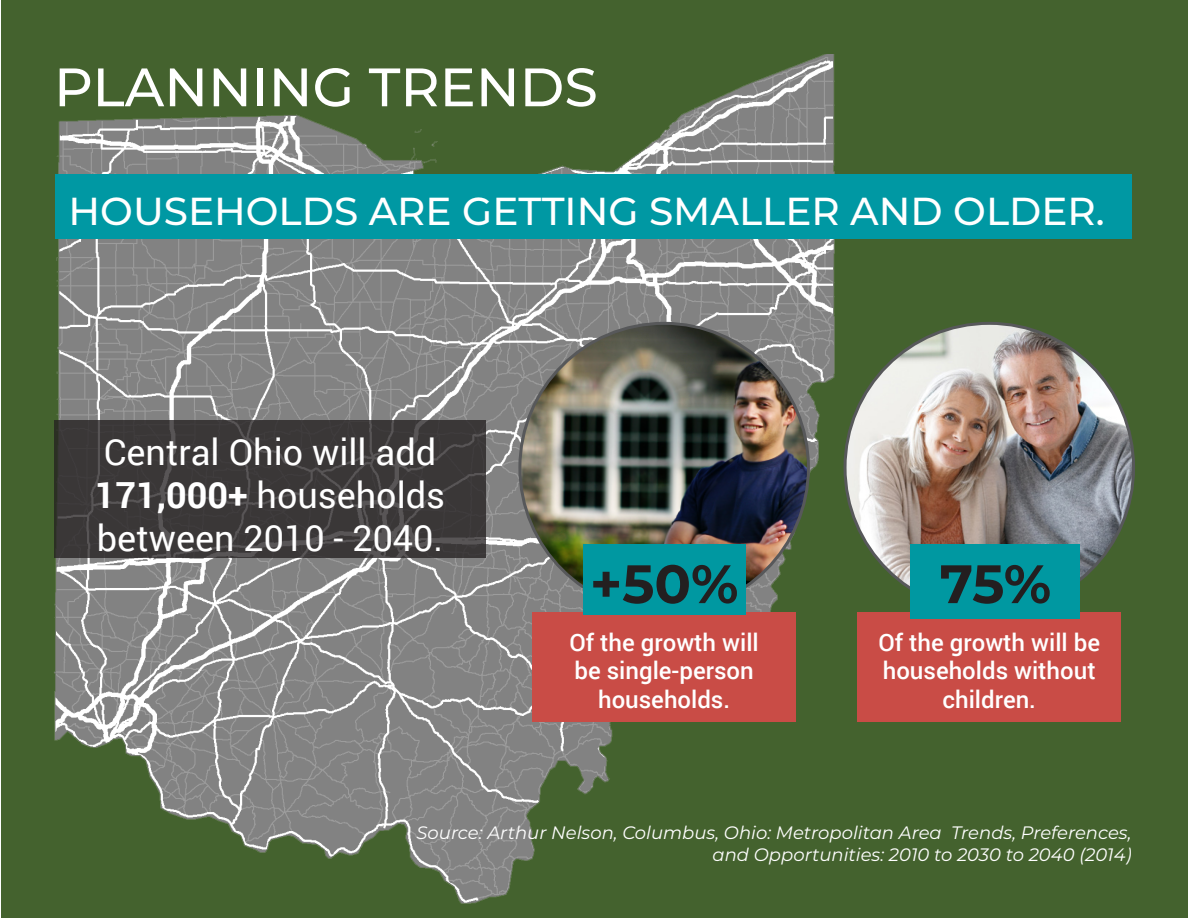
<style>
.page{position:relative;width:1188px;height:918px;background:#fff}
.page>*{position:absolute;margin:0;border:0;box-sizing:border-box;transform-origin:0 0}
.t1{font:500 54px "Montserrat";color:#fff}
.Slide_text{font:700 54px "Montserrat";color:#231f20}
.t2{font:500 39px "Montserrat";color:#fff}
.Labels{font:36px/43.2px "Roboto";color:#fff}
.Labels-2{font:500 24px/28.8px "Roboto";color:#fff;text-align:center}
.Citation{font:italic 18px/21.6px "Montserrat";color:#fff;text-align:right}
.s1{font-weight:700}
</style>
<div class="page">
<div style="left:1px;top:0;width:1187px;height:918px;background:#44622e"></div>
<img style="left:54px;top:54px;width:846px;height:850px">
<div style="left:55px;top:174px;width:1077px;height:65px;background:#0098a3"></div>
<svg style="left:54px;top:420px;width:432px;height:138px;background:#3d3a3b"></svg>
<div style="left:858px;top:612px;width:263px;height:110px;background:#c94c46"></div>
<img style="left:845px;top:323px;width:289px;height:289px;border-radius:144px">
<div style="left:911px;top:544px;width:169px;height:75px;background:#0098a1"></div>
<div style="left:532px;top:612px;width:264px;height:110px;background:#c94c46"></div>
<img style="left:520px;top:323px;width:288px;height:289px;border-radius:144px">
<div style="left:583px;top:544px;width:163px;height:70px;background:#0098a1"></div>
<p class="t1" style="left:54px;top:49px;width:545px">PLANNING TRENDS</p>
<p class="t2" style="left:69px;top:184px;width:1038px">HOUSEHOLDS ARE GETTING SMALLER AND OLDER.</p>
<p class="Labels" style="left:95px;top:429px;width:352px">Central Ohio will add<br><span class="s1">171,000+</span> households between 2010 - 2040.</p>
<p class="Slide_text" style="left:590px;top:545px;width:150px">+50%</p>
<p class="Labels-2" style="left:569px;top:627px;width:191px">Of the growth will be single-person households.</p>
<p class="Slide_text" style="left:940px;top:545px;width:113px">75%</p>
<p class="Labels-2" style="left:879px;top:627px;width:223px">Of the growth will be households without children.</p>
<p class="Citation" style="left:417px;top:821px;width:717px">Source: Arthur Nelson, Columbus, Ohio: Metropolitan Area Trends, Preferences, and Opportunities: 2010 to 2030 to 2040 (2014)</p>
</div>
